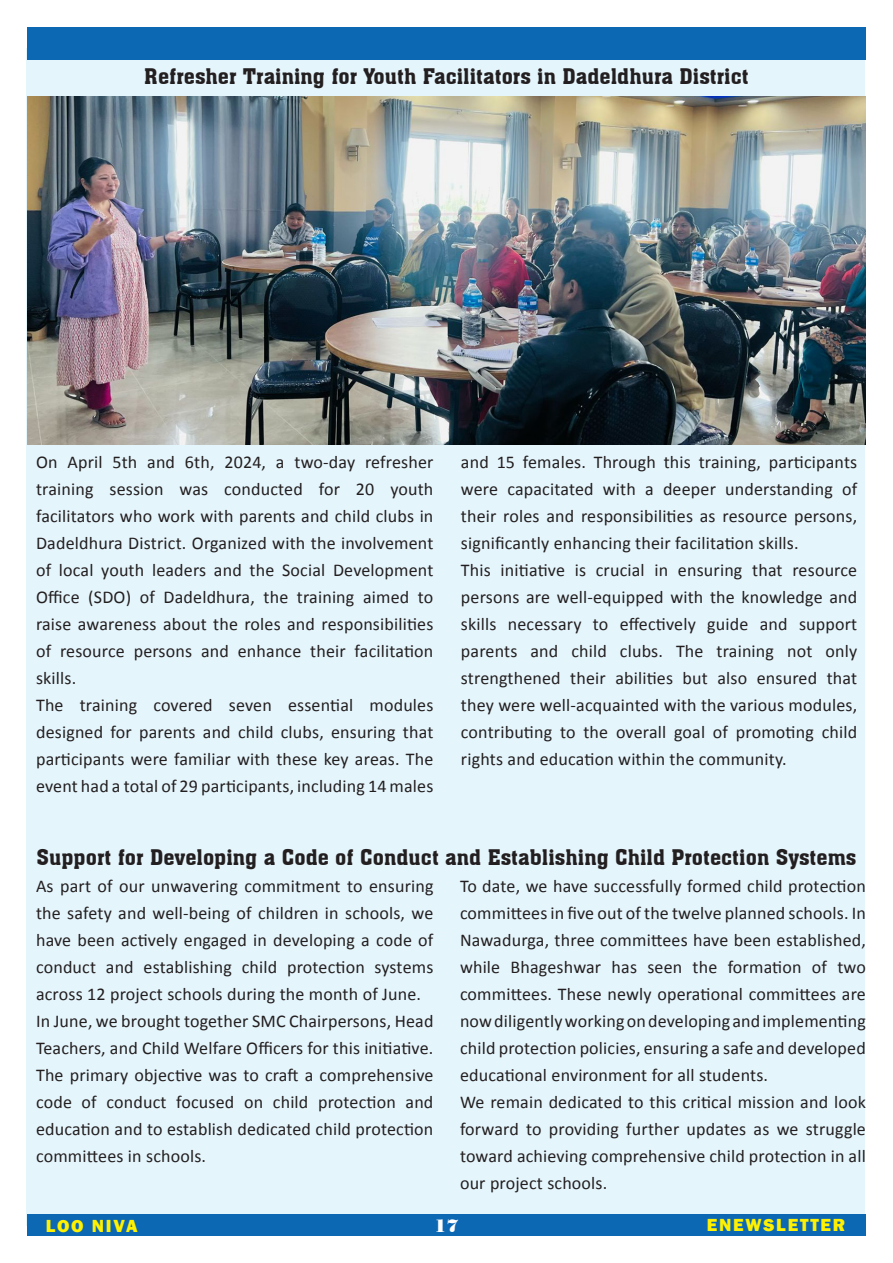
<style>
.page{position:relative;width:893px;height:1263px;background:#fff}
.page>*{position:absolute;margin:0;border:0;box-sizing:border-box;transform-origin:0 0}
.t1{font:21px "Aachen BT";color:#231f20}
.t2{font:18px/27px "Calibri";letter-spacing:.01em;color:#231f20;text-align:justify}
.t3{font:800 18px "Franklin Gothic";letter-spacing:.1em;color:#fff101}
.t4{font:18px "Poster Bodoni BT";color:#fff}
</style>
<div class="page">
<div style="left:26px;top:48px;width:839px;height:1177px;background:#e5f5fc"></div>
<div style="left:27px;top:1214px;width:839px;height:22px;background:#0d68b4"></div>
<div style="left:27px;top:27px;width:839px;height:32px;background:#0d68b4"></div>
<img style="left:27px;top:96px;width:838px;height:348px">
<p class="t1" style="left:144px;top:63px;width:606px">Refresher Training for Youth Facilitators in Dadeldhura District</p>
<p class="t2" style="left:36px;top:449px;width:399px">On April 5th and 6th, 2024, a two-day refresher training session was conducted for 20 youth facilitators who work with parents and child clubs in Dadeldhura District. Organized with the involvement of local youth leaders and the Social Development Office (SDO) of Dadeldhura, the training aimed to raise awareness about the roles and responsibilities of resource persons and enhance their facilitation skills.</p>
<p class="t2" style="left:36px;top:692px;width:399px">The training covered seven essential modules designed for parents and child clubs, ensuring that participants were familiar with these key areas. The event had a total of 29 participants, including 14 males</p>
<p class="t2" style="left:461px;top:448px;width:398px">and 15 females. Through this training, participants were capacitated with a deeper understanding of their roles and responsibilities as resource persons, significantly enhancing their facilitation skills.</p>
<p class="t2" style="left:461px;top:556px;width:398px">This initiative is crucial in ensuring that resource persons are well-equipped with the knowledge and skills necessary to effectively guide and support parents and child clubs. The training not only strengthened their abilities but also ensured that they were well-acquainted with the various modules, contributing to the overall goal of promoting child rights and education within the community.</p>
<p class="t1" style="left:36px;top:844px;width:821px">Support for Developing a Code of Conduct and Establishing Child Protection Systems</p>
<p class="t2" style="left:36px;top:873px;width:399px">As part of our unwavering commitment to ensuring the safety and well-being of children in schools, we have been actively engaged in developing a code of conduct and establishing child protection systems across 12 project schools during the month of June.</p>
<p class="t2" style="left:36px;top:1008px;width:399px">In June, we brought together SMC Chairpersons, Head Teachers, and Child Welfare Officers for this initiative.<br>The primary objective was to craft a comprehensive code of conduct focused on child protection and education and to establish dedicated child protection committees in schools.</p>
<p class="t2" style="left:460px;top:873px;width:407px">To date, we have successfully formed child protection committees in five out of the twelve planned schools. In Nawadurga, three committees have been established, while Bhageshwar has seen the formation of two committees. These newly operational committees are now diligently working on developing and implementing child protection policies, ensuring a safe and developed educational environment for all students.</p>
<p class="t2" style="left:460px;top:1089px;width:407px">We remain dedicated to this critical mission and look forward to providing further updates as we struggle toward achieving comprehensive child protection in all our project schools.</p>
<p class="t3" style="left:46px;top:1214px;width:93px">LOO NIVA</p>
<p class="t4" style="left:435px;top:1215px;width:25px">17</p>
<p class="t3" style="left:707px;top:1213px;width:140px">ENEWSLETTER</p>
</div>
